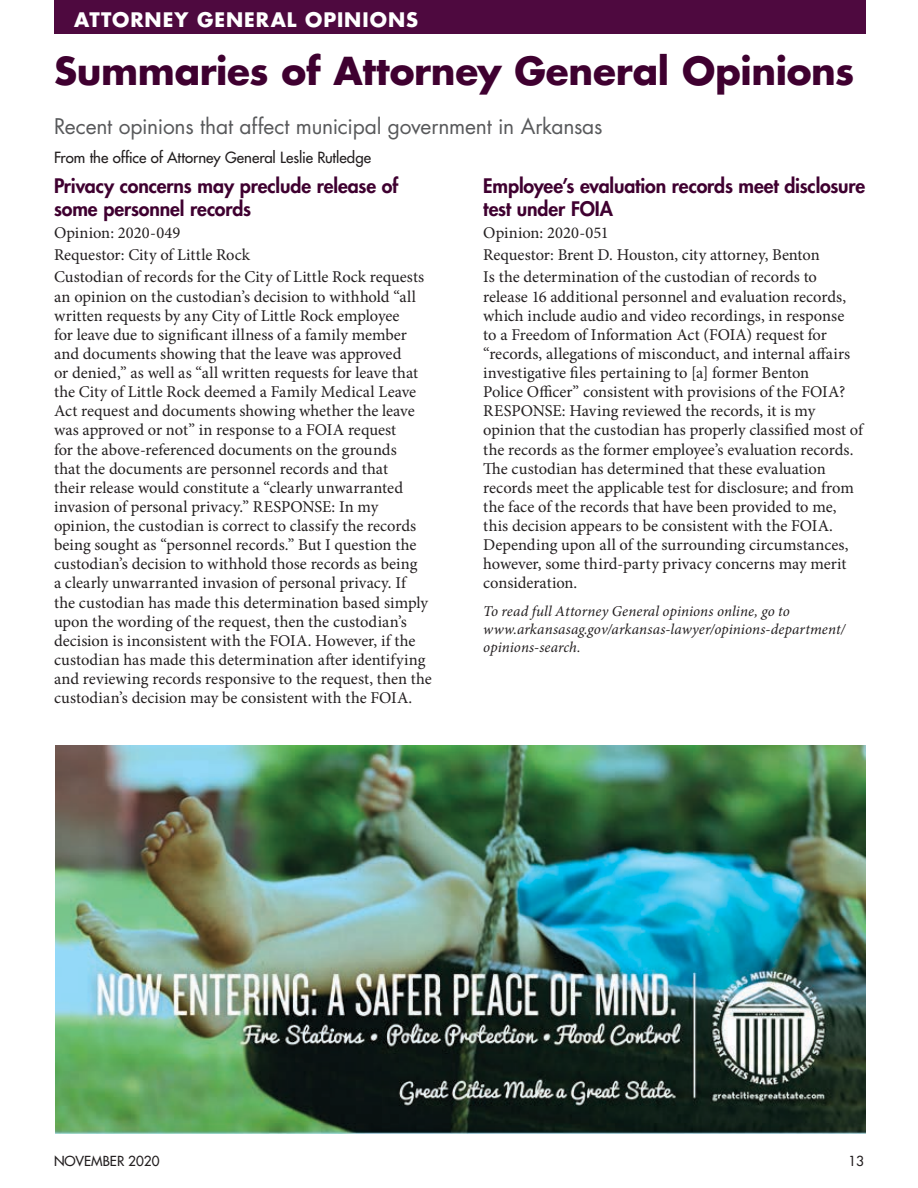
<style>
.page{position:relative;width:918px;height:1188px;background:#fff}
.page>*{position:absolute;margin:0;border:0;box-sizing:border-box;transform-origin:0 0}
.t1{font:700 37.5px "Futura LT Pro";letter-spacing:-.01em;color:#3f0030}
.t2{font:21px "Futura LT Pro";letter-spacing:-.01em;color:#58595b}
.t3{font:800 19.5px/23.4px "Futura LT Pro";letter-spacing:-.005em;color:#3f0030}
.t4{font:700 19.5px "Futura LT Pro";letter-spacing:.05em;color:#fff}
.t5{font:16.5px/19px "Minion Pro";color:#231f20}
.t6{font:italic 15px/18px "Minion Pro";letter-spacing:.005em;color:#231f20}
.t7{font:500 15px "Futura LT Pro";letter-spacing:-.005em;color:#231f20}
.t8{font:500 13.5px "Futura LT Pro";color:#231f20}
</style>
<div class="page">
<div style="left:54px;top:0;width:811px;height:34px;background:#4e093f"></div>
<img style="left:55px;top:745px;width:810px;height:389px">
<p class="t4" style="left:74px;top:5px;width:345px">ATTORNEY GENERAL OPINIONS</p>
<h1 class="t1" style="left:54px;top:42px;width:802px">Summaries of Attorney General Opinions</h1>
<p class="t2" style="left:54px;top:112px;width:550px">Recent opinions that affect municipal government in Arkansas</p>
<p class="t7" style="left:54px;top:146px;width:319px">From the office of Attorney General Leslie Rutledge</p>
<p class="t3" style="left:54px;top:173px;width:346px">Privacy concerns may preclude release of some personnel records</p>
<p class="t5" style="left:54px;top:222px;width:372px;line-height:22.2px">Opinion: 2020-049<br>Requestor: City of Little Rock<br>Custodian of records for the City of Little Rock requests</p>
<p class="t5" style="left:54px;top:287px;width:379px">an opinion on the custodian’s decision to withhold “all written requests by any City of Little Rock employee<br>for leave due to significant illness of a family member and documents showing that the leave was approved<br>or denied,” as well as “all written requests for leave that the City of Little Rock deemed a Family Medical Leave Act request and documents showing whether the leave was approved or not” in response to a FOIA request<br>for the above-referenced documents on the grounds<br>that the documents are personnel records and that<br>their release would constitute a “clearly unwarranted invasion of personal privacy.” RESPONSE: In my opinion, the custodian is correct to classify the records being sought as “personnel records.” But I question the custodian’s decision to withhold those records as being<br>a clearly unwarranted invasion of personal privacy. If<br>the custodian has made this determination based simply upon the wording of the request, then the custodian’s decision is inconsistent with the FOIA. However, if the custodian has made this determination after identifying and reviewing records responsive to the request, then the custodian’s decision may be consistent with the FOIA.</p>
<p class="t3" style="left:483px;top:173px;width:384px">Employee’s evaluation records meet disclosure test under FOIA</p>
<p class="t5" style="left:483px;top:222px;width:338px;line-height:22.2px">Opinion: 2020-051<br>Requestor: Brent D. Houston, city attorney, Benton<br>Is the determination of the custodian of records to</p>
<p class="t5" style="left:483px;top:287px;width:381px">release 16 additional personnel and evaluation records, which include audio and video recordings, in response<br>to a Freedom of Information Act (FOIA) request for “records, allegations of misconduct, and internal affairs investigative files pertaining to [a] former Benton<br>Police Officer” consistent with provisions of the FOIA?<br>RESPONSE: Having reviewed the records, it is my opinion that the custodian has properly classified most of the records as the former employee’s evaluation records.<br>The custodian has determined that these evaluation records meet the applicable test for disclosure; and from the face of the records that have been provided to me, this decision appears to be consistent with the FOIA.<br>Depending upon all of the surrounding circumstances, however, some third-party privacy concerns may merit consideration.</p>
<p class="t6" style="left:483px;top:602px;width:364px">To read full Attorney General opinions online, go to www.arkansasag.gov/arkansas-lawyer/opinions-department/ opinions-search.</p>
<p class="t8" style="left:54px;top:1151px;width:107px">November 2020</p>
<p class="t8" style="left:848px;top:1151px;width:17px">13</p>
</div>
